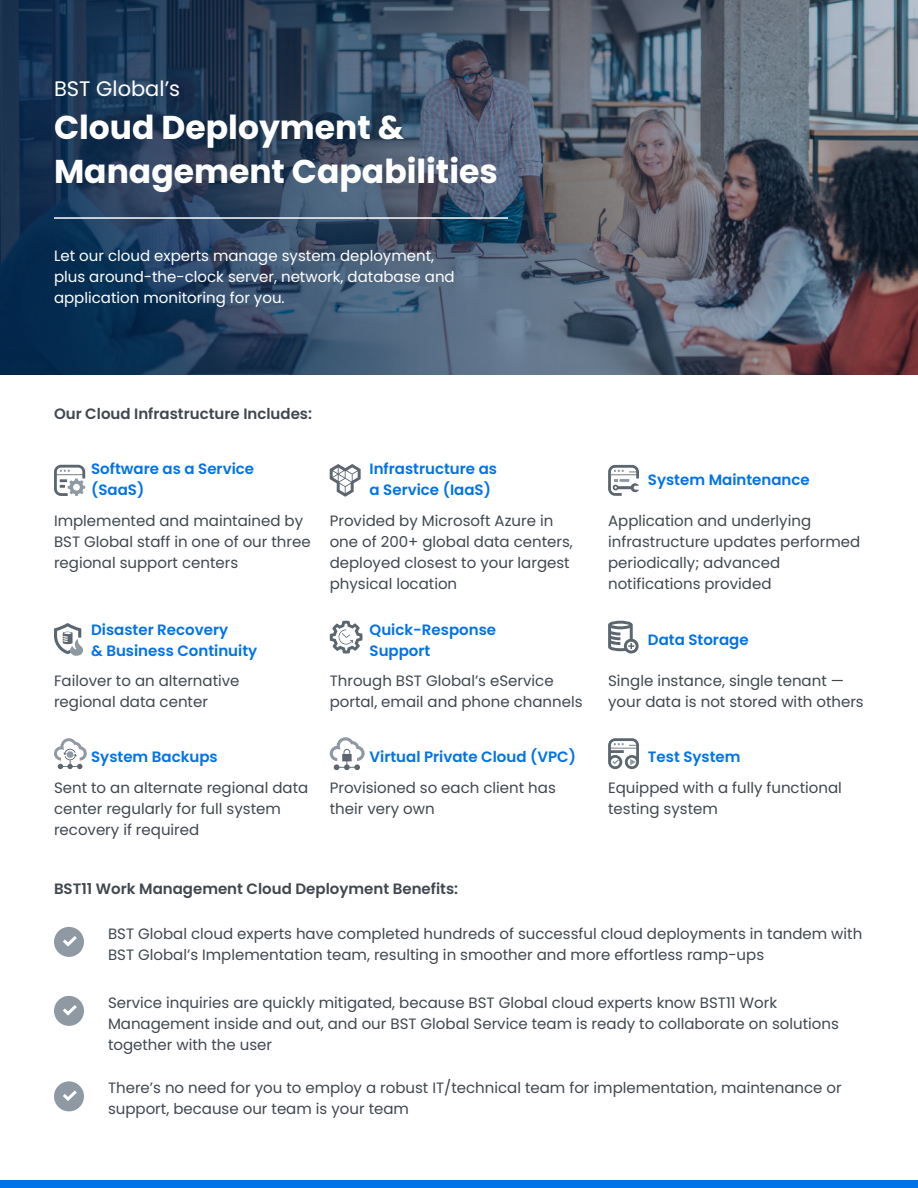
<style>
.page{position:relative;width:918px;height:1188px;background:#fff}
.page>*{position:absolute;margin:0;border:0;box-sizing:border-box;transform-origin:0 0}
.t1{font:700 33px/43.5px "Poppins";color:#fff}
.t2{font:21px "Poppins";color:#fff}
.t3{font:15px/21px "Poppins";color:#40474f}
.t4{font:600 15px/21px "Poppins";color:#0072ea}
.t5{font:15px/21px "Poppins";color:#fff}
.t6{font:600 15px "Poppins";color:#40474f}
</style>
<div class="page">
<svg style="left:0;top:0;width:918px;height:375px;background:#425267"></svg>
<hr style="left:54px;top:217px;width:454px;height:2px;background:#fff">
<div style="left:0;top:1180px;width:918px;height:8px;background:#0072ea"></div>
<svg style="left:54px;top:465px;width:31px;height:31px"></svg>
<svg style="left:330px;top:464px;width:31px;height:33px"></svg>
<svg style="left:608px;top:465px;width:31px;height:31px"></svg>
<svg style="left:54px;top:623px;width:29px;height:33px"></svg>
<svg style="left:330px;top:621px;width:33px;height:33px"></svg>
<svg style="left:608px;top:621px;width:31px;height:33px"></svg>
<svg style="left:54px;top:738px;width:33px;height:31px"></svg>
<svg style="left:330px;top:737px;width:35px;height:33px"></svg>
<svg style="left:608px;top:738px;width:31px;height:32px"></svg>
<div style="left:54px;top:927px;width:30px;height:30px;background:#8f99a3;border-radius:50%"></div>
<svg style="left:63px;top:936px;width:14px;height:11px"></svg>
<div style="left:54px;top:996px;width:30px;height:30px;background:#8f99a3;border-radius:50%"></div>
<svg style="left:63px;top:1005px;width:14px;height:11px"></svg>
<div style="left:54px;top:1081px;width:30px;height:30px;background:#8f99a3;border-radius:50%"></div>
<svg style="left:63px;top:1090px;width:14px;height:11px"></svg>
<h2 class="t2" style="left:54px;top:76px;width:128px">BST Global’s</h2>
<h1 class="t1" style="left:54px;top:109px;width:445px">Cloud Deployment &amp;<br>Management Capabilities</h1>
<p class="t5" style="left:54px;top:245px;width:402px">Let our cloud experts manage system deployment, plus around-the-clock server, network, database and application monitoring for you.</p>
<p class="t6" style="left:54px;top:405px;width:260px">Our Cloud Infrastructure Includes:</p>
<p class="t4" style="left:91px;top:459px;width:164px">Software as a Service (SaaS)</p>
<p class="t4" style="left:370px;top:459px;width:129px">Infrastructure as a Service (IaaS)</p>
<p class="t4" style="left:648px;top:469px;width:163px">System Maintenance</p>
<p class="t3" style="left:54px;top:510px;width:258px">Implemented and maintained by<br>BST Global staff in one of our three regional support centers</p>
<p class="t3" style="left:330px;top:510px;width:245px">Provided by Microsoft Azure in one of 200+ global data centers, deployed closest to your largest physical location</p>
<p class="t3" style="left:608px;top:510px;width:254px">Application and underlying infrastructure updates performed periodically; advanced notifications provided</p>
<p class="t4" style="left:91px;top:619px;width:168px">Disaster Recovery<br>&amp; Business Continuity</p>
<p class="t4" style="left:370px;top:619px;width:128px">Quick-Response<br>Support</p>
<p class="t4" style="left:648px;top:630px;width:102px">Data Storage</p>
<p class="t3" style="left:54px;top:671px;width:187px">Failover to an alternative regional data center</p>
<p class="t3" style="left:330px;top:671px;width:254px">Through BST Global’s eService portal, email and phone channels</p>
<p class="t3" style="left:608px;top:671px;width:257px">Single instance, single tenant — your data is not stored with others</p>
<p class="t4" style="left:91px;top:746px;width:128px">System Backups</p>
<p class="t4" style="left:370px;top:746px;width:208px">Virtual Private Cloud (VPC)</p>
<p class="t4" style="left:648px;top:746px;width:94px">Test System</p>
<p class="t3" style="left:54px;top:778px;width:256px">Sent to an alternate regional data center regularly for full system recovery if required</p>
<p class="t3" style="left:330px;top:778px;width:228px">Provisioned so each client has their very own</p>
<p class="t3" style="left:608px;top:778px;width:235px">Equipped with a fully functional testing system</p>
<p class="t6" style="left:54px;top:880px;width:406px">BST11 Work Management Cloud Deployment Benefits:</p>
<p class="t3" style="left:108px;top:923px;width:756px">BST Global cloud experts have completed hundreds of successful cloud deployments in tandem with<br>BST Global’s Implementation team, resulting in smoother and more effortless ramp-ups</p>
<p class="t3" style="left:108px;top:992px;width:732px">Service inquiries are quickly mitigated, because BST Global cloud experts know BST11 Work<br>Management inside and out, and our BST Global Service team is ready to collaborate on solutions together with the user</p>
<p class="t3" style="left:108px;top:1078px;width:735px">There’s no need for you to employ a robust IT/technical team for implementation, maintenance or support, because our team is your team</p>
</div>
